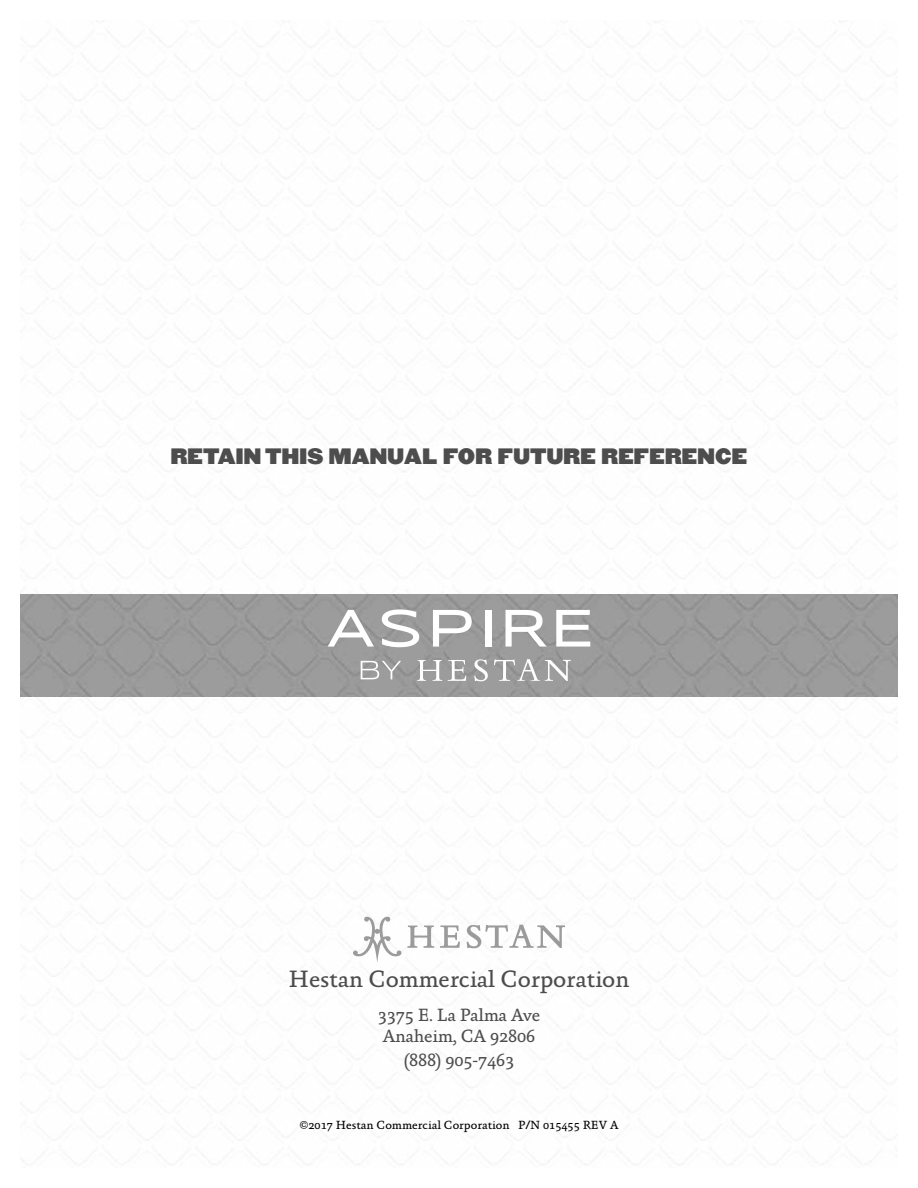
<style>
.page{position:relative;width:918px;height:1188px;background:#fff}
.page>*{position:absolute;margin:0;border:0;box-sizing:border-box;transform-origin:0 0}
.t1{font:24px "Absara";letter-spacing:-.01em;color:#4d4d4d}
.t2{font:19.5px "Champion HTF Heavyweight";letter-spacing:.01em;color:#4d4d4d}
.t3{font:18px/21px "Absara";letter-spacing:-.01em;color:#4d4d4d}
.t4{font:12px "Absara";color:#000}
</style>
<div class="page">
<img style="left:20px;top:594px;width:878px;height:103px">
<svg style="left:361px;top:661px;width:40px;height:18px"></svg>
<svg style="left:556px;top:610px;width:34px;height:37px"></svg>
<div style="left:486px;top:610px;width:6px;height:37px;background:#fff"></div>
<svg style="left:328px;top:610px;width:46px;height:37px"></svg>
<svg style="left:506px;top:610px;width:41px;height:37px"></svg>
<svg style="left:433px;top:610px;width:39px;height:37px"></svg>
<svg style="left:382px;top:609px;width:37px;height:38px"></svg>
<svg style="left:474px;top:659px;width:14px;height:22px"></svg>
<svg style="left:448px;top:660px;width:18px;height:21px"></svg>
<svg style="left:417px;top:660px;width:25px;height:21px"></svg>
<svg style="left:494px;top:659px;width:77px;height:22px"></svg>
<svg style="left:440px;top:925px;width:20px;height:23px"></svg>
<svg style="left:467px;top:925px;width:98px;height:23px"></svg>
<svg style="left:353px;top:917px;width:81px;height:46px"></svg>
<h2 class="t2" style="left:171px;top:443px;width:578px">RETAIN THIS MANUAL FOR FUTURE REFERENCE</h2>
<h1 class="t1" style="left:289px;top:965px;width:342px">Hestan Commercial Corporation</h1>
<h3 class="t3" style="left:378px;top:1005px;width:164px">3375 E. La Palma Ave<br>Anaheim, CA 92806</h3>
<h3 class="t3" style="left:404px;top:1050px;width:112px">(888) 905-7463</h3>
<p class="t4" style="left:299px;top:1118px;width:321px">©2017 Hestan Commercial Corporation P/N 015455 REV A</p>
</div>
